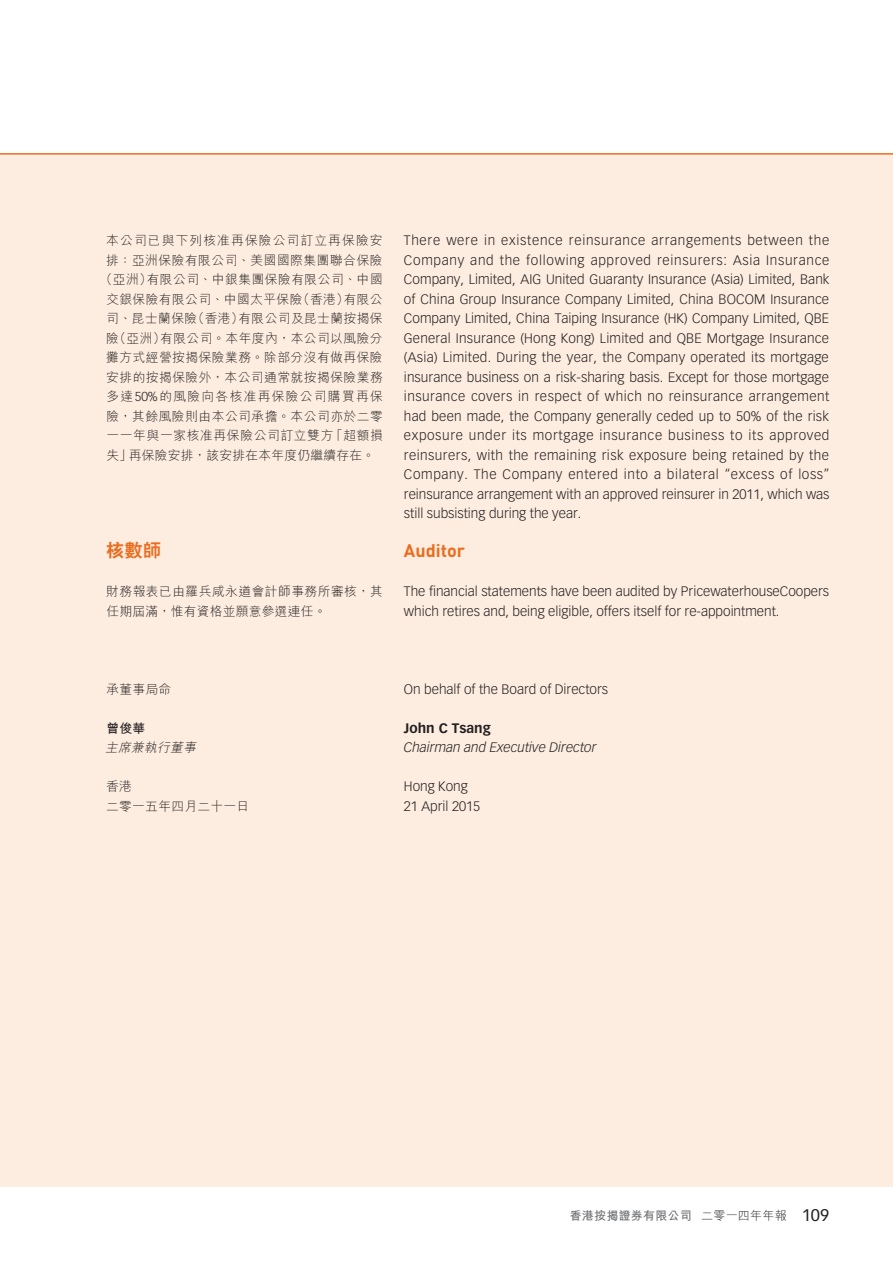
<style>
.page{position:relative;width:893px;height:1263px;background:#fff}
.page>*{position:absolute;margin:0;border:0;box-sizing:border-box;transform-origin:0 0}
.t1{font:700 18px "DIN";color:#ea6d1f}
.t2{font:800 18px "C Hei 2 HK";color:#ea6d1f}
.t3{font:300 13.5px/19.5px "Vectora LT Std";color:#231f20}
.t4{font:italic 300 13.5px/19.5px "Vectora LT Std";color:#231f20}
.t5{font:300 12.75px/19.5px "M Hei HK";letter-spacing:.035em;color:#231f20}
.t6{font:italic 300 12.75px/19.5px "M Hei HK";color:#231f20}
.t7{font:700 12px "M Hei HK";letter-spacing:.02em;color:#6c6d70}
.s1{font-family:"Vectora LT Std"}
.s2{font-weight:700;font-style:normal}
.s3{font-weight:300;color:#231f20}
.s4{font-family:"Vectora LT Std";font-weight:400;font-size:16.5px;color:#231f20}
</style>
<div class="page">
<div style="left:0;top:154px;width:893px;height:1032px;background:#fdede0"></div>
<hr style="left:0;top:153px;width:893px;height:2px;background:#ea6d1f">
<p class="t5" style="left:100px;top:231px;width:284px;text-align:center">本公司已與下列核准再保險公司訂立再保險安排：亞洲保險有限公司、美國國際集團聯合保險（亞洲）有限公司、中銀集團保險有限公司、中國交銀保險有限公司、中國太平保險（香港）有限公司、昆士蘭保險（香港）有限公司及昆士蘭按揭保險（亞洲）有限公司。本年度內，本公司以風險分攤方式經營按揭保險業務。除部分沒有做再保險安排的按揭保險外，本公司通常就按揭保險業務多達<span class="s1">50%</span>的風險向各核准再保險公司購買再保險，其餘風險則由本公司承擔。本公司亦於二零一一年與一家核准再保險公司訂立雙方「超額損失」再保險安排，該安排在本年度仍繼續存在。</p>
<h1 class="t2" style="left:106px;top:541px;width:56px">核數師</h1>
<p class="t5" style="left:106px;top:582px;width:278px">財務報表已由羅兵咸永道會計師事務所審核，其任期屆滿，惟有資格並願意參選連任。</p>
<p class="t3" style="left:404px;top:231px;width:427px;text-align:justify">There were in existence reinsurance arrangements between the Company and the following approved reinsurers: Asia Insurance Company, Limited, AIG United Guaranty Insurance (Asia) Limited, Bank of China Group Insurance Company Limited, China BOCOM Insurance Company Limited, China Taiping Insurance (HK) Company Limited, QBE General Insurance (Hong Kong) Limited and QBE Mortgage Insurance (Asia) Limited. During the year, the Company operated its mortgage insurance business on a risk-sharing basis. Except for those mortgage insurance covers in respect of which no reinsurance arrangement had been made, the Company generally ceded up to 50% of the risk exposure under its mortgage insurance business to its approved reinsurers, with the remaining risk exposure being retained by the Company. The Company entered into a bilateral “excess of loss” reinsurance arrangement with an approved reinsurer in 2011, which was still subsisting during the year.</p>
<h1 class="t1" style="left:404px;top:539px;width:63px">Auditor</h1>
<p class="t3" style="left:404px;top:582px;width:427px">The financial statements have been audited by PricewaterhouseCoopers which retires and, being eligible, offers itself for re-appointment.</p>
<p class="t5" style="left:106px;top:679px;width:66px">承董事局命</p>
<p class="t6" style="left:105px;top:718px;width:95px"><span class="s2">曾俊華<br></span>主席兼執行董事</p>
<p class="t5" style="left:106px;top:777px;width:144px">香港<br>二零一五年四月二十一日</p>
<p class="t3" style="left:404px;top:679px;width:206px">On behalf of the Board of Directors</p>
<p class="t4" style="left:404px;top:718px;width:194px"><span class="s2">John C Tsang<br></span>Chairman and Executive Director</p>
<p class="t3" style="left:404px;top:777px;width:78px">Hong Kong<br>21 April 2015</p>
<p class="t7" style="left:570px;top:1207px;width:261px">香港按揭證券有限公司 <span class="s3">二零一四年年報</span> <span class="s4">109</span></p>
</div>
